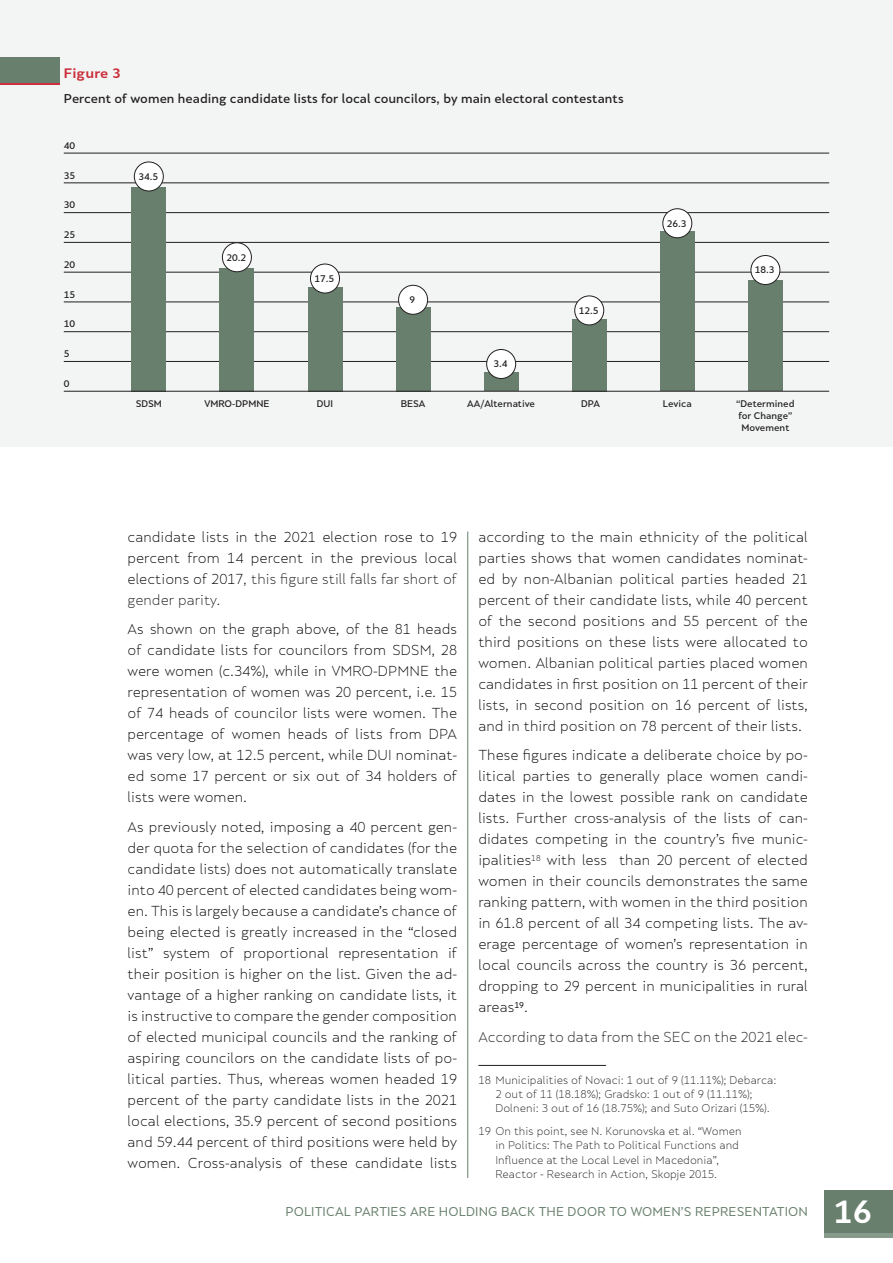
<style>
.page{position:relative;width:893px;height:1263px;background:#fff}
.page>*{position:absolute;margin:0;border:0;box-sizing:border-box;transform-origin:0 0}
.t1{font:700 30px "Skola Sans";color:#fff}
.t2{font:300 13.5px/21px "Skola Sans";color:#040503;text-align:justify}
.t3{font:300 13.5px "Skola Sans";color:#231f20}
.Figure_Caption{font:700 12.9px "Skola Sans";letter-spacing:.01em;color:#cb303c;scale:1.05 1}
.t4{font:500 12px "Skola Sans";color:#231f20}
.t5{font:12px "Skola Sans";letter-spacing:.01em;color:#677f6c}
.Footnote{font:300 10.5px/14.2px "Skola Sans";color:#231f20}
.X_opis{font:500 9px/12px "Skola Sans";color:#231f20;text-align:center}
.X_axis{font:500 9px "Skola Sans";color:#231f20}
.s1{color:#231f20}
</style>
<div class="page">
<div style="left:0;top:0;width:893px;height:446px;background:#f2f5f4"></div>
<hr style="left:64px;top:361px;width:765px;height:1px;background:#231f20">
<hr style="left:64px;top:331px;width:765px;height:1px;background:#231f20">
<hr style="left:64px;top:302px;width:765px;height:1px;background:#231f20">
<hr style="left:64px;top:272px;width:765px;height:1px;background:#231f20">
<hr style="left:64px;top:242px;width:765px;height:1px;background:#231f20">
<hr style="left:64px;top:212px;width:765px;height:1px;background:#231f20">
<hr style="left:64px;top:183px;width:765px;height:1px;background:#231f20">
<hr style="left:64px;top:153px;width:765px;height:1px;background:#231f20">
<div style="left:825px;top:1229px;width:68px;height:8px;background:#869b8b"></div>
<div style="left:825px;top:1191px;width:68px;height:42px;background:#677f6c"></div>
<hr style="left:467px;top:531px;width:1px;height:647px;background:#677f6c">
<div style="left:132px;top:187px;width:34px;height:204px;background:#677f6c"></div>
<div style="left:134px;top:162px;width:29px;height:29px;background:#fff;border-radius:50%"></div>
<div style="left:134px;top:162px;width:30px;height:29px;border:1px solid #231f20;border-radius:50%"></div>
<div style="left:220px;top:268px;width:34px;height:123px;background:#677f6c"></div>
<div style="left:222px;top:243px;width:29px;height:29px;background:#fff;border-radius:50%"></div>
<div style="left:222px;top:242px;width:30px;height:30px;border:1px solid #231f20;border-radius:50%"></div>
<div style="left:308px;top:287px;width:34px;height:104px;background:#677f6c"></div>
<div style="left:310px;top:264px;width:29px;height:29px;background:#fff;border-radius:50%"></div>
<div style="left:310px;top:264px;width:30px;height:29px;border:1px solid #231f20;border-radius:50%"></div>
<div style="left:396px;top:307px;width:34px;height:84px;background:#677f6c"></div>
<div style="left:399px;top:285px;width:29px;height:29px;background:#fff;border-radius:50%"></div>
<div style="left:398px;top:285px;width:30px;height:30px;border:1px solid #231f20;border-radius:50%"></div>
<div style="left:484px;top:372px;width:34px;height:19px;background:#677f6c"></div>
<div style="left:487px;top:349px;width:29px;height:29px;background:#fff;border-radius:50%"></div>
<div style="left:486px;top:349px;width:30px;height:30px;border:1px solid #231f20;border-radius:50%"></div>
<div style="left:572px;top:319px;width:34px;height:72px;background:#677f6c"></div>
<div style="left:575px;top:296px;width:29px;height:29px;background:#fff;border-radius:50%"></div>
<div style="left:574px;top:296px;width:30px;height:29px;border:1px solid #231f20;border-radius:50%"></div>
<div style="left:660px;top:232px;width:34px;height:159px;background:#677f6c"></div>
<div style="left:663px;top:209px;width:29px;height:29px;background:#fff;border-radius:50%"></div>
<div style="left:662px;top:208px;width:30px;height:30px;border:1px solid #231f20;border-radius:50%"></div>
<div style="left:748px;top:281px;width:34px;height:110px;background:#677f6c"></div>
<div style="left:751px;top:255px;width:29px;height:30px;background:#fff;border-radius:50%"></div>
<div style="left:750px;top:255px;width:30px;height:30px;border:1px solid #231f20;border-radius:50%"></div>
<hr style="left:64px;top:391px;width:765px;height:1px;background:#231f20">
<hr style="left:478px;top:1065px;width:128px;height:1px;background:#231f20">
<div style="left:0;top:77px;width:60px;height:8px;background:#cb303c"></div>
<div style="left:0;top:57px;width:60px;height:26px;background:#677f6c"></div>
<p class="Figure_Caption" style="left:64px;top:65px;width:56px">Figure 3</p>
<p class="t4" style="left:64px;top:91px;width:561px">Percent of women heading candidate lists for local councilors, by main electoral contestants</p>
<p class="X_axis" style="left:64px;top:140px;width:13px">40</p>
<p class="X_axis" style="left:64px;top:170px;width:13px">35</p>
<p class="X_axis" style="left:64px;top:200px;width:13px">30</p>
<p class="X_axis" style="left:64px;top:229px;width:13px">25</p>
<p class="X_axis" style="left:64px;top:259px;width:13px">20</p>
<p class="X_axis" style="left:64px;top:289px;width:13px">15</p>
<p class="X_axis" style="left:64px;top:319px;width:13px">10</p>
<p class="X_axis" style="left:64px;top:348px;width:7px">5</p>
<p class="X_axis" style="left:64px;top:378px;width:7px">0</p>
<p class="X_opis" style="left:138px;top:170px;width:21px">34.5</p>
<p class="X_opis" style="left:226px;top:251px;width:21px">20.2</p>
<p class="X_opis" style="left:314px;top:272px;width:21px">17.5</p>
<p class="X_opis" style="left:136px;top:397px;width:28px">SDSM</p>
<p class="X_opis" style="left:204px;top:397px;width:66px">VMRO-DPMNE</p>
<p class="X_opis" style="left:317px;top:397px;width:18px">DUI</p>
<p class="X_opis" style="left:410px;top:294px;width:7px">9</p>
<p class="X_opis" style="left:401px;top:397px;width:26px">BESA</p>
<p class="X_opis" style="left:493px;top:358px;width:16px">3.4</p>
<p class="X_opis" style="left:467px;top:397px;width:69px">АА/Alternative</p>
<p class="X_opis" style="left:579px;top:304px;width:21px">12.5</p>
<p class="X_opis" style="left:581px;top:397px;width:20px">DPA</p>
<p class="X_opis" style="left:667px;top:217px;width:21px">26.3</p>
<p class="X_opis" style="left:755px;top:264px;width:21px">18.3</p>
<p class="X_opis" style="left:663px;top:397px;width:30px">Levica</p>
<p class="X_opis" style="left:736px;top:397px;width:60px">“Determined for Change”<br>Movement</p>
<p class="t2" style="left:128px;top:526px;width:331px">candidate lists in the 2021 election rose to 19 percent from 14 percent in the previous local elections of 2017<span class="s1">, this figure still falls far short of gender parity.</span></p>
<p class="t2" style="left:128px;top:619px;width:331px">As shown on the graph above, of the 81 heads of candidate lists for councilors from SDSM, 28 were women (c.34%), while in VMRO-DPMNE the representation of women was 20 percent, i.e. 15 of 74 heads of councilor lists were women. The percentage of women heads of lists from DPA was very low, at 12.5 percent, while DUI nominat&shy;ed some 17 percent or six out of 34 holders of lists were women.</p>
<p class="t2" style="left:128px;top:816px;width:331px">As previously noted, imposing a 40 percent gen&shy;der quota for the selection of candidates (for the candidate lists) does not automatically translate into 40 percent of elected candidates being wom&shy;en. This is largely because a candidate’s chance of being elected is greatly increased in the “closed list” system of proportional representation if their position is higher on the list. Given the ad&shy;vantage of a higher ranking on candidate lists, it is instructive to compare the gender composition of elected municipal councils and the ranking of aspiring councilors on the candidate lists of po&shy;litical parties. Thus, whereas women headed 19 percent of the party candidate lists in the 2021 local elections, 35.9 percent of second positions and 59.44 percent of third positions were held by women. Cross-analysis of these candidate lists</p>
<p class="t2" style="left:478px;top:526px;width:331px">according to the main ethnicity of the political parties shows that women candidates nominat&shy;ed by non-Albanian political parties headed 21 percent of their candidate lists, while 40 percent of the second positions and 55 percent of the third positions on these lists were allocated to women. Albanian political parties placed women candidates in first position on 11 percent of their lists, in second position on 16 percent of lists, and in third position on 78 percent of their lists.</p>
<p class="t2" style="left:478px;top:745px;width:331px">These figures indicate a deliberate choice by po&shy;litical parties to generally place women candi&shy;dates in the lowest possible rank on candidate lists. Further cross-analysis of the lists of can&shy;didates competing in the country’s five munic&shy;ipalities<sup>18</sup> with less than 20 percent of elected women in their councils demonstrates the same ranking pattern, with women in the third position in 61.8 percent of all 34 competing lists. The av&shy;erage percentage of women’s representation in local councils across the country is 36 percent, dropping to 29 percent in municipalities in rural areas<sup>19</sup>.</p>
<p class="t3" style="left:478px;top:1029px;width:331px">According to data from the SEC on the 2021 elec-</p>
<p class="Footnote" style="left:495px;top:1073px;width:282px;text-indent:-17px">18 Municipalities of Novaci: 1 out of 9 (11.11%); Debarca:<br>2 out of 11 (18.18%); Gradsko: 1 out of 9 (11.11%);<br>Dolneni: 3 out of 16 (18.75%); and Suto Orizari (15%).</p>
<p class="Footnote" style="left:495px;top:1124px;width:248px;text-indent:-17px">19 On this point, see N. Korunovska et al. “Women in Politics: The Path to Political Functions and Influence at the Local Level in Macedonia”, Reactor - Research in Action, Skopje 2015.</p>
<p class="t5" style="left:285px;top:1205px;width:524px">POLITICAL PARTIES ARE HOLDING BACK THE DOOR TO WOMEN’S REPRESENTATION</p>
<h1 class="t1" style="left:833px;top:1193px;width:40px">16</h1>
</div>
